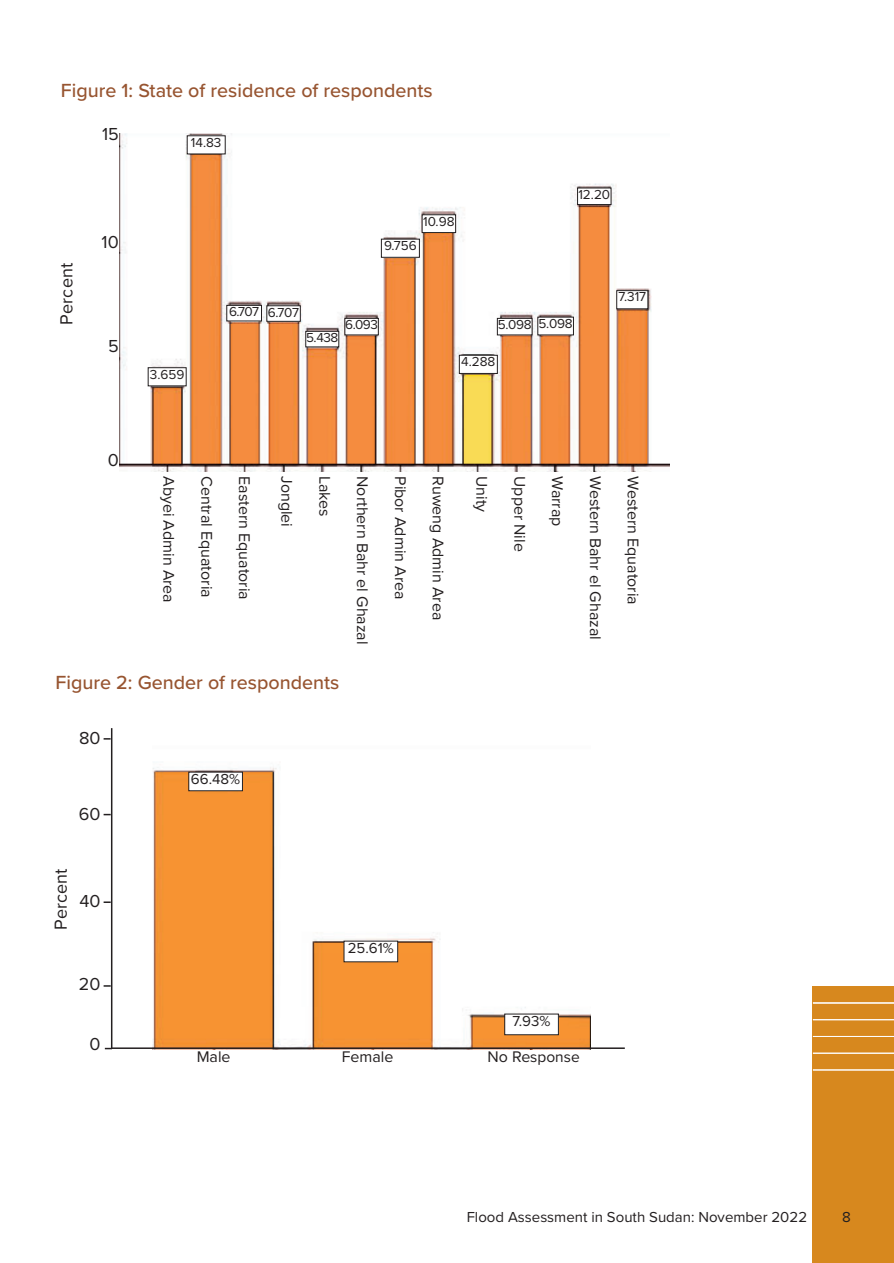
<style>
.page{position:relative;width:894px;height:1263px;background:#fff}
.page>*{position:absolute;margin:0;border:0;box-sizing:border-box;transform-origin:0 0}
.t1{font:500 19.65px "Proxima Nova";color:#975430}
.t2{font:18px "Proxima Nova";color:#231f20}
.t3{font:18px "Proxima Nova";letter-spacing:.02em;color:#231f20}
.t4{font:16.05px "Proxima Nova";color:#231f20}
.t5{font:15.9px "Proxima Nova";color:#231f20}
.t6{font:15.45px "Proxima Nova";color:#231f20}
.t7{font:15px "Proxima Nova";color:#231f20}
.t8{font:13.5px "Proxima Nova";color:#231f20}
.s1{font-size:15.9px}
</style>
<div class="page">
<div style="left:812px;top:986px;width:81px;height:277px;background:#d7881e"></div>
<img style="left:152px;top:767px;width:438px;height:280px">
<div style="left:344px;top:941px;width:53px;height:20px;background:#fff"></div>
<div style="left:504px;top:1014px;width:54px;height:20px;background:#fff"></div>
<div style="left:504px;top:1013px;width:54px;height:22px;border:1px solid #231f20"></div>
<div style="left:189px;top:772px;width:53px;height:18px;background:#fff"></div>
<div style="left:188px;top:772px;width:54px;height:19px;border:1px solid #231f20"></div>
<img style="left:119px;top:133px;width:550px;height:339px">
<div style="left:187px;top:136px;width:38px;height:18px;background:#fff"></div>
<div style="left:148px;top:368px;width:38px;height:18px;background:#fff"></div>
<div style="left:148px;top:367px;width:38px;height:19px;border:1px solid #231f20"></div>
<div style="left:227px;top:305px;width:34px;height:16px;background:#fff"></div>
<div style="left:226px;top:305px;width:35px;height:16px;border:1px solid #231f20"></div>
<div style="left:267px;top:306px;width:33px;height:15px;background:#fff"></div>
<div style="left:266px;top:305px;width:34px;height:16px;border:1px solid #231f20"></div>
<div style="left:305px;top:331px;width:33px;height:16px;background:#fff"></div>
<div style="left:305px;top:331px;width:34px;height:16px;border:1px solid #231f20"></div>
<div style="left:345px;top:318px;width:33px;height:17px;background:#fff"></div>
<div style="left:344px;top:318px;width:34px;height:17px;border:1px solid #231f20"></div>
<div style="left:381px;top:239px;width:38px;height:18px;background:#fff"></div>
<div style="left:422px;top:215px;width:33px;height:17px;background:#fff"></div>
<div style="left:422px;top:214px;width:33px;height:19px;border:1px solid #231f20"></div>
<div style="left:459px;top:355px;width:38px;height:18px;background:#fff"></div>
<div style="left:459px;top:355px;width:38px;height:19px;border:1px solid #231f20"></div>
<div style="left:497px;top:318px;width:35px;height:17px;background:#fff"></div>
<div style="left:497px;top:318px;width:35px;height:17px;border:1px solid #231f20"></div>
<div style="left:537px;top:317px;width:36px;height:18px;background:#fff"></div>
<div style="left:577px;top:188px;width:33px;height:16px;background:#fff"></div>
<div style="left:577px;top:188px;width:34px;height:17px;border:1px solid #231f20"></div>
<div style="left:616px;top:291px;width:31px;height:18px;background:#fff"></div>
<div style="left:616px;top:290px;width:31px;height:19px;border:1px solid #231f20"></div>
<svg style="left:104px;top:901px;width:7px;height:2px"></svg>
<svg style="left:105px;top:1047px;width:7px;height:2px"></svg>
<hr style="left:111px;top:728px;width:1px;height:320px;background:#231f20">
<hr style="left:112px;top:1047px;width:512px;height:2px;background:#231f20">
<hr style="left:812px;top:1069px;width:81px;height:1px;background:#fff">
<hr style="left:812px;top:1002px;width:81px;height:1px;background:#fff">
<hr style="left:812px;top:1019px;width:81px;height:1px;background:#fff">
<hr style="left:812px;top:1036px;width:81px;height:1px;background:#fff">
<hr style="left:812px;top:1053px;width:81px;height:1px;background:#fff">
<p class="t1" style="left:61px;top:75px;width:373px">Figure 1: State of residence of respondents</p>
<p class="t8" style="left:191px;top:132px;width:32px">14.83</p>
<p class="t2" style="left:102px;top:121px;width:18px">15</p>
<p class="t3" style="left:53px;top:325px;width:64px;rotate:-90deg">Percent</p>
<p class="t2" style="left:102px;top:229px;width:19px">10</p>
<p class="t2" style="left:108px;top:332px;width:12px">5</p>
<p class="t8" style="left:150px;top:364px;width:36px">3.659</p>
<p class="t8" style="left:423px;top:211px;width:33px">10.98</p>
<p class="t8" style="left:384px;top:235px;width:34px">9.756</p>
<p class="t8" style="left:578px;top:184px;width:33px">12.20</p>
<p class="t8" style="left:229px;top:302px;width:72px">6.707 6.707</p>
<p class="t8" style="left:306px;top:327px;width:34px">5.438</p>
<p class="t8" style="left:345px;top:315px;width:34px">6.093</p>
<p class="t8" style="left:497px;top:314px;width:76px">5.098 5.098</p>
<p class="t8" style="left:461px;top:351px;width:36px">4.288</p>
<p class="t8" style="left:618px;top:287px;width:29px">7.317</p>
<p class="t2" style="left:108px;top:446px;width:13px">0</p>
<p class="t4" style="left:181px;top:476px;width:128px;rotate:90deg">Abyei Admin Area</p>
<p class="t4" style="left:219px;top:476px;width:123px;rotate:90deg">Central Equatoria</p>
<p class="t4" style="left:256px;top:476px;width:125px;rotate:90deg">Eastern Equatoria</p>
<p class="t4" style="left:299px;top:476px;width:52px;rotate:90deg">Jonglei</p>
<p class="t4" style="left:336px;top:476px;width:42px;rotate:90deg">Lakes</p>
<p class="t4" style="left:374px;top:476px;width:170px;rotate:90deg">Northern Bahr el Ghazal</p>
<p class="t4" style="left:412px;top:476px;width:125px;rotate:90deg">Pibor Admin Area</p>
<p class="t4" style="left:450px;top:476px;width:145px;rotate:90deg">Ruweng Admin Area</p>
<p class="t4" style="left:493px;top:476px;width:38px;rotate:90deg">Unity</p>
<p class="t4" style="left:531px;top:476px;width:77px;rotate:90deg">Upper Nile</p>
<p class="t4" style="left:569px;top:476px;width:52px;rotate:90deg">Warrap</p>
<p class="t4" style="left:607px;top:476px;width:165px;rotate:90deg">Western Bahr el Ghazal</p>
<p class="t4" style="left:645px;top:476px;width:130px;rotate:90deg">Western Equatoria</p>
<p class="t1" style="left:56px;top:667px;width:285px">Figure 2: Gender of respondents</p>
<p class="t2" style="left:79px;top:724px;width:23px">80</p>
<p class="t2" style="left:79px;top:801px;width:23px">60</p>
<p class="t2" style="left:47px;top:929px;width:62px;rotate:-90deg">Percent</p>
<p class="t2" style="left:79px;top:888px;width:23px">40</p>
<p class="t2" style="left:79px;top:970px;width:23px">20</p>
<p class="t2" style="left:89px;top:1030px;width:13px">0</p>
<p class="t7" style="left:191px;top:768px;width:51px">66.48%</p>
<p class="t7" style="left:347px;top:937px;width:48px">25.61%</p>
<p class="t7" style="left:512px;top:1010px;width:39px">7.93%</p>
<p class="t5" style="left:196px;top:1045px;width:35px">Male</p>
<p class="t5" style="left:342px;top:1045px;width:53px">Female</p>
<p class="t6" style="left:487px;top:1045px;width:94px"><span class="s1">No Re</span>sponse</p>
<p class="t7" style="left:466px;top:1205px;width:342px">Flood Assessment in South Sudan: November 2022</p>
<p class="t7" style="left:841px;top:1205px;width:10px">8</p>
</div>
